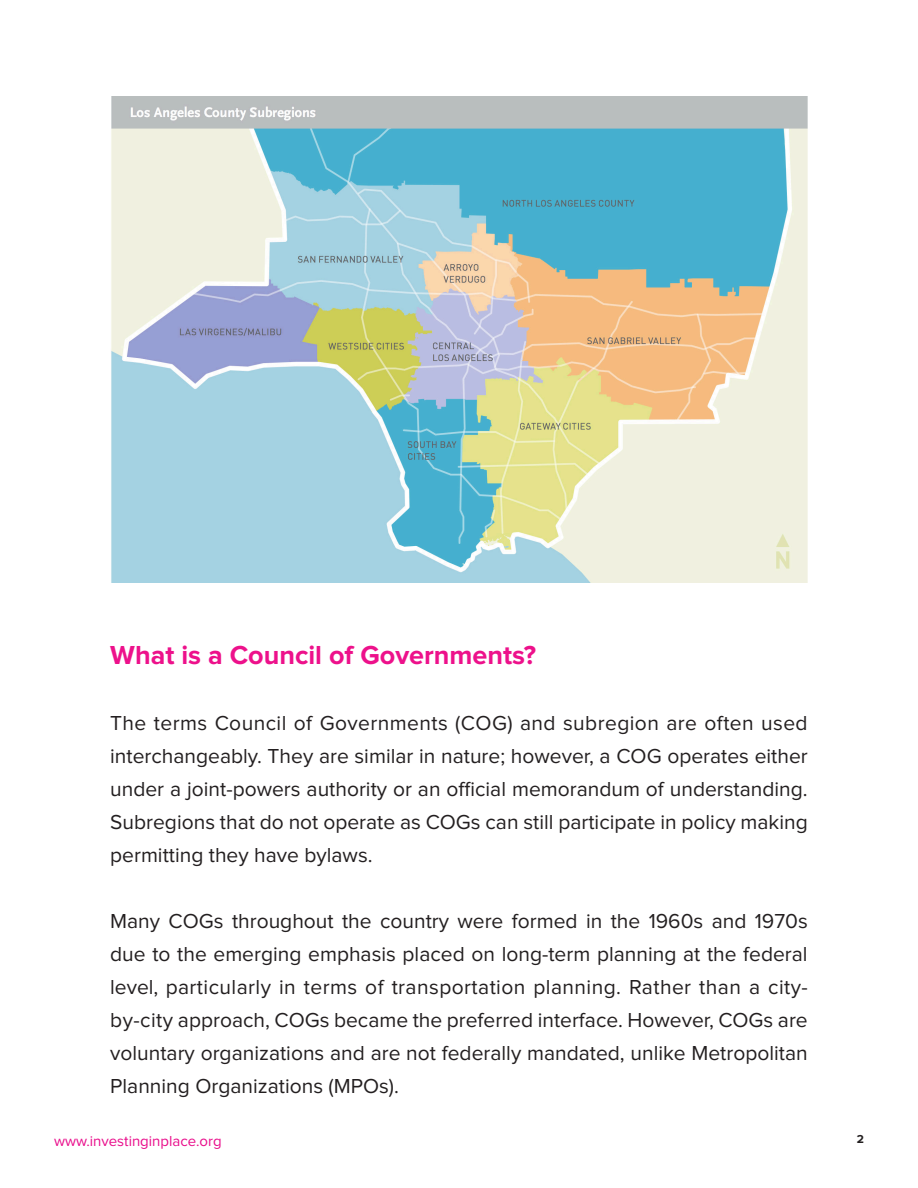
<style>
.page{position:relative;width:918px;height:1188px;background:#fff}
.page>*{position:absolute;margin:0;border:0;box-sizing:border-box;transform-origin:0 0}
.Title_Body{font:700 27px "Proxima Nova";color:#ed118b}
.Introduction{font:21px/33px "Proxima Nova";color:#231f20;text-align:justify}
.t1{font:15px "Proxima Nova";color:#e90d8b}
.t2{font:700 12px "Proxima Nova";color:#231f20}
</style>
<div class="page">
<img style="left:111px;top:96px;width:697px;height:487px">
<p class="Title_Body" style="left:110px;top:640px;width:427px">What is a Council of Governments?</p>
<p class="Introduction" style="left:110px;top:707px;width:699px">The terms Council of Governments (COG) and subregion are often used interchangeably. They are similar in nature; however, a COG operates either under a joint-powers authority or an official memorandum of understanding.<br>Subregions that do not operate as COGs can still participate in policy making permitting they have bylaws.</p>
<p class="Introduction" style="left:110px;top:905px;width:699px">Many COGs throughout the country were formed in the 1960s and 1970s due to the emerging emphasis placed on long-term planning at the federal level, particularly in terms of transportation planning. Rather than a city&shy;by-city approach, COGs became the preferred interface. However, COGs are voluntary organizations and are not federally mandated, unlike Metropolitan Planning Organizations (MPOs).</p>
<p class="t1" style="left:54px;top:1132px;width:169px">www.investinginplace.org</p>
<p class="t2" style="left:857px;top:1133px;width:9px">2</p>
</div>
